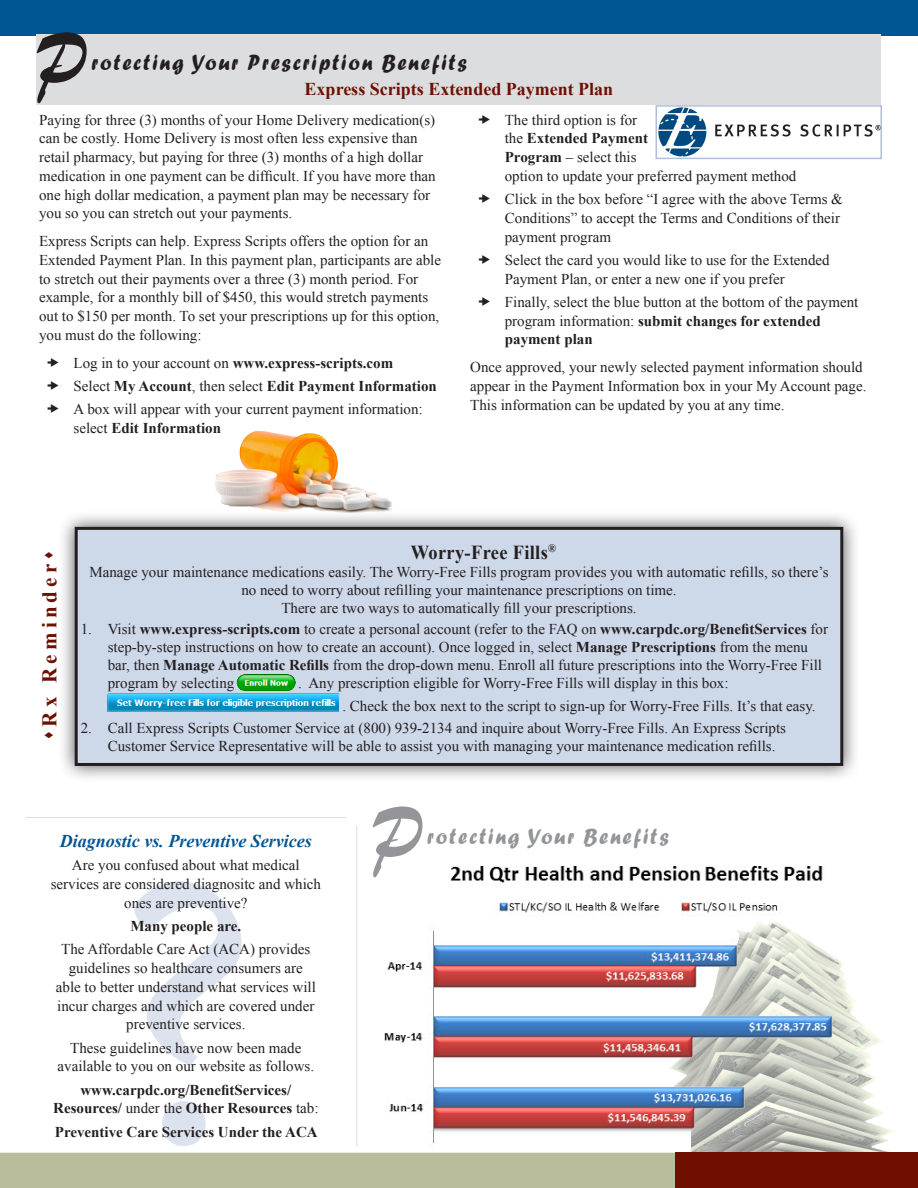
<style>
.page{position:relative;width:918px;height:1188px;background:#fff}
.page>*{position:absolute;margin:0;border:0;box-sizing:border-box;transform-origin:0 0}
.t1{font:391.5px "Minion Pro";color:#cdd8e9}
.t2{font:98.7px "Brush Script";color:#231f20;scale:.8 1}
.t3{font:98.7px "Brush Script";color:#939598;scale:.8 1}
.t4{font:22.95px "Forte";letter-spacing:.09em;color:#231f20;scale:.92 1}
.t5{font:22.95px "Forte";letter-spacing:.09em;color:#939598;scale:.92 1}
.t6{font:700 21px "Times New Roman";letter-spacing:.2em;color:#6f0f00}
.t7{font:700 19.8px "Times New Roman";letter-spacing:.02em;color:#231f20;scale:.93 1}
.t8{font:700 18px "Times New Roman";color:#6f0f00}
.t9{font:italic 700 18px "Times New Roman";color:#005594}
.t10{font:15px/18.8px "Times New Roman";color:#231f20}
.t11{font:700 15px/18.8px "Times New Roman";color:#231f20;text-align:center}
.s1{font-weight:400}
.s2{font-weight:700}
</style>
<div class="page">
<div style="left:1px;top:1153px;width:675px;height:35px;background:#b9bd9b"></div>
<div style="left:0;top:0;width:918px;height:36px;background:#005594"></div>
<div style="left:675px;top:1152px;width:243px;height:36px;background:#6f0f00"></div>
<hr style="left:26px;top:817px;width:320px;height:1px;background:#dcdddf">
<img style="left:659px;top:108px;width:220px;height:48px">
<div style="left:656px;top:105px;width:226px;height:54px;border:2px solid #b0bfdb"></div>
<div style="left:58px;top:510px;width:802px;height:272px;background:#231f20;opacity:.75"></div>
<div style="left:76px;top:528px;width:766px;height:236px;background:#cdd8e9"></div>
<div style="left:75px;top:527px;width:768px;height:239px;border:3px solid #231f20"></div>
<img style="left:236px;top:674px;width:60px;height:18px">
<img style="left:107px;top:693px;width:232px;height:19px">
<img style="left:194px;top:431px;width:211px;height:100px">
<div style="left:37px;top:35px;width:844px;height:70px;background:#dcdddf"></div>
<img style="left:384px;top:866px;width:506px;height:286px">
<hr style="left:356px;top:826px;width:1px;height:320px;background:#dcdddf">
<p class="t2" style="left:35px;top:5px;width:63px">P</p>
<p class="t4" style="left:91px;top:49px;width:410px">rotecting Your Prescription Benefits</p>
<p class="t8" style="left:305px;top:77px;width:310px">Express Scripts Extended Payment Plan</p>
<p class="t10" style="left:39px;top:110px;width:398px">Paying for three (3) months of your Home Delivery medication(s) can be costly. Home Delivery is most often less expensive than retail pharmacy, but paying for three (3) months of a high dollar medication in one payment can be difficult. If you have more than one high dollar medication, a payment plan may be necessary for you so you can stretch out your payments.</p>
<p class="t10" style="left:39px;top:231px;width:404px">Express Scripts can help. Express Scripts offers the option for an Extended Payment Plan. In this payment plan, participants are able to stretch out their payments over a three (3) month period. For example, for a monthly bill of $450, this would stretch payments out to $150 per month. To set your prescriptions up for this option, you must do the following:</p>
<p class="t11" style="left:74px;top:353px;width:321px"><span class="s1">Log in to your account on</span> www.express-scripts.com</p>
<p class="t11" style="left:74px;top:376px;width:365px"><span class="s1">Select</span> My Account<span class="s1">, then select</span> Edit Payment Information</p>
<p class="t10" style="left:74px;top:399px;width:351px">A box will appear with your current payment information: select <span class="s2">Edit Information</span></p>
<p class="t10" style="left:505px;top:110px;width:293px">The third option is for<br>the <span class="s2">Extended Payment<br>Program</span> – select this<br>option to update your preferred payment method</p>
<p class="t10" style="left:505px;top:189px;width:340px">Click in the box before “I agree with the above Terms &amp;<br>Conditions” to accept the Terms and Conditions of their payment program</p>
<p class="t10" style="left:505px;top:250px;width:326px">Select the card you would like to use for the Extended<br>Payment Plan, or enter a new one if you prefer</p>
<p class="t10" style="left:505px;top:292px;width:355px">Finally, select the blue button at the bottom of the payment program information: <span class="s2">submit changes for extended payment plan</span></p>
<p class="t10" style="left:470px;top:357px;width:398px">Once approved, your newly selected payment information should appear in the Payment Information box in your My Account page.<br>This information can be updated by you at any time.</p>
<p class="t6" style="left:35px;top:740px;width:192px;rotate:-90deg">▲Rx Reminder▲</p>
<p class="t7" style="left:411px;top:539px;width:158px">Worry-Free Fills<sup>®</sup></p>
<p class="t10" style="left:89px;top:563px;width:741px;line-height:18px;text-align:center">Manage your maintenance medications easily. The Worry-Free Fills program provides you with automatic refills, so there’s no need to worry about refilling your maintenance prescriptions on time.</p>
<p class="t10" style="left:281px;top:598px;width:357px">There are two ways to automatically fill your prescriptions.</p>
<p class="t10" style="left:108px;top:620px;width:722px;line-height:18px;text-indent:-27px">1. Visit <span class="s2">www.express-scripts.com</span> to create a personal account (refer to the FAQ on <span class="s2">www.carpdc.org/BenefitServices</span> for step-by-step instructions on how to create an account). Once logged in, select <span class="s2">Manage Prescriptions</span> from the menu bar, then <span class="s2">Manage Automatic Refills</span> from the drop-down menu. Enroll all future prescriptions into the Worry-Free Fill program by selecting</p>
<p class="t10" style="left:298px;top:673px;width:432px">. Any prescription eligible for Worry-Free Fills will display in this box:</p>
<p class="t10" style="left:342px;top:696px;width:475px">. Check the box next to the script to sign-up for Worry-Free Fills. It’s that easy.</p>
<p class="t10" style="left:108px;top:719px;width:680px;line-height:18px;text-indent:-27px">2. Call Express Scripts Customer Service at (800) 939-2134 and inquire about Worry-Free Fills. An Express Scripts<br>Customer Service Representative will be able to assist you with managing your maintenance medication refills.</p>
<p class="t9" style="left:60px;top:829px;width:253px">Diagnostic vs. Preventive Services</p>
<p class="t10" style="left:51px;top:856px;width:272px;text-align:center">Are you confused about what medical services are considered diagnositc and which ones are preventive?</p>
<p class="t11" style="left:130px;top:916px;width:112px">Many people are.</p>
<p class="t10" style="left:56px;top:940px;width:261px;text-align:center">The Affordable Care Act (ACA) provides guidelines so healthcare consumers are able to better understand what services will incur charges and which are covered under preventive services.</p>
<p class="t10" style="left:58px;top:1038px;width:258px;text-align:center">These guidelines have now been made available to you on our website as follows.</p>
<p class="t11" style="left:53px;top:1080px;width:267px">www.carpdc.org/BenefitServices/<br>Resources/ <span class="s1">under the</span> Other Resources <span class="s1">tab:</span></p>
<p class="t11" style="left:55px;top:1122px;width:264px">Preventive Care Services Under the ACA</p>
<h1 class="t1" style="left:112px;top:754px;width:150px">?</h1>
<p class="t3" style="left:371px;top:779px;width:63px">P</p>
<p class="t5" style="left:427px;top:823px;width:264px">rotecting Your Benefits</p>
</div>
